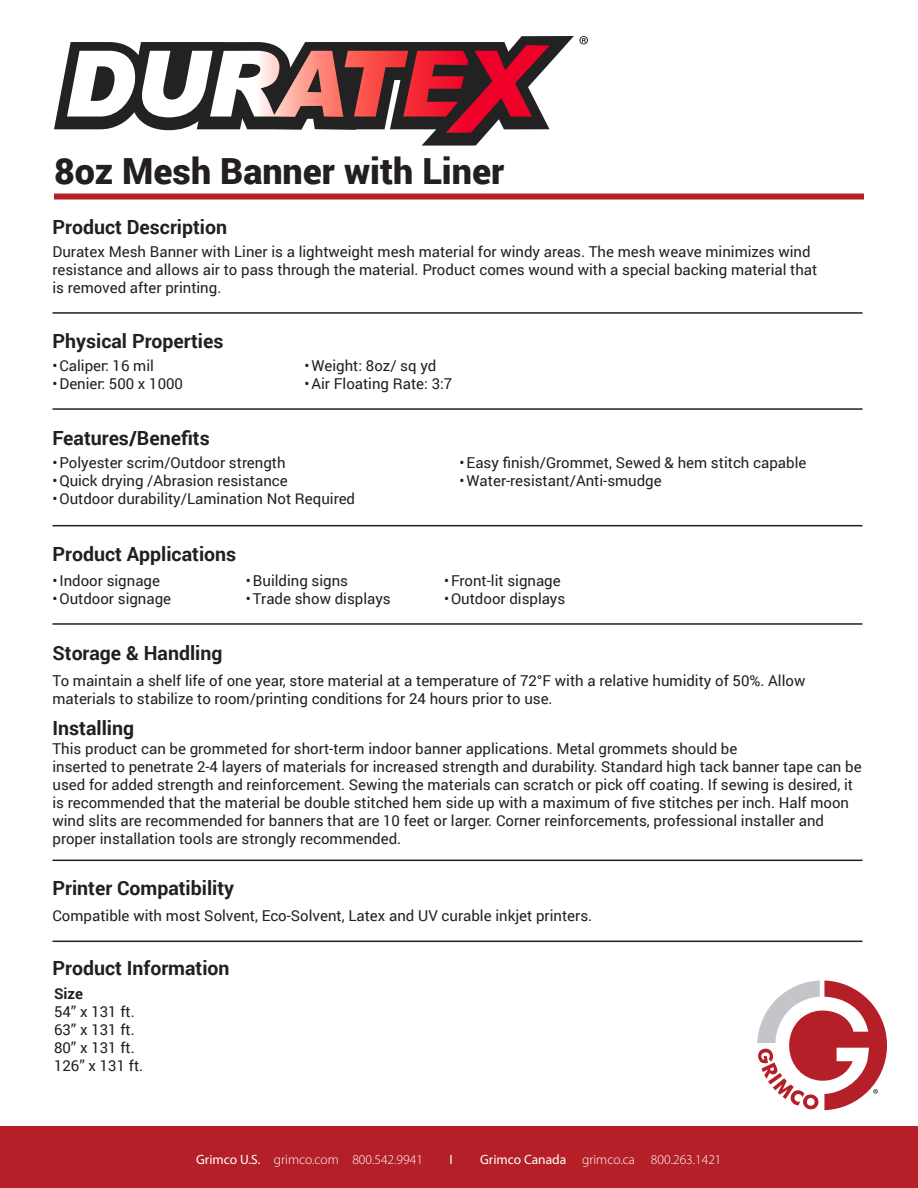
<style>
.page{position:relative;width:918px;height:1188px;background:#fff}
.page>*{position:absolute;margin:0;border:0;box-sizing:border-box;transform-origin:0 0}
.t1{font:900 36px "Roboto";color:#231f20}
.t2{font:700 19.5px "Roboto";color:#231f20}
.t3{font:15px/18px "Roboto";color:#231f20}
.t4{font:700 15px "Roboto";color:#231f20}
.t5{font:300 13.5px "Myriad Pro";color:#fff}
.t6{font:13.5px "Myriad Pro";color:#fff}
.s1{font-weight:400}
</style>
<div class="page">
<div style="left:0;top:1126px;width:918px;height:62px;background:#b51f27"></div>
<svg style="left:757px;top:980px;width:130px;height:131px"></svg>
<svg style="left:54px;top:36px;width:520px;height:110px"></svg>
<svg style="left:579px;top:36px;width:9px;height:8px"></svg>
<svg style="left:67px;top:45px;width:483px;height:88px"></svg>
<div style="left:54px;top:194px;width:810px;height:6px;background:#b51f27"></div>
<hr style="left:52px;top:312px;width:810px;height:2px;background:#231f20">
<hr style="left:52px;top:408px;width:810px;height:2px;background:#231f20">
<hr style="left:52px;top:525px;width:810px;height:1px;background:#231f20">
<hr style="left:52px;top:623px;width:810px;height:2px;background:#231f20">
<hr style="left:52px;top:860px;width:810px;height:1px;background:#231f20">
<hr style="left:52px;top:941px;width:810px;height:1px;background:#231f20">
<p class="t1" style="left:54px;top:145px;width:452px">8oz Mesh Banner with Liner</p>
<p class="t2" style="left:52px;top:213px;width:176px">Product Description</p>
<p class="t3" style="left:52px;top:242px;width:760px">Duratex Mesh Banner with Liner is a lightweight mesh material for windy areas. The mesh weave minimizes wind</p>
<p class="t3" style="left:52px;top:260px;width:766px">resistance and allows air to pass through the material. Product comes wound with a special backing material that</p>
<p class="t3" style="left:52px;top:278px;width:170px">is removed after printing.</p>
<p class="t2" style="left:52px;top:328px;width:172px">Physical Properties</p>
<p class="t3" style="left:52px;top:356px;width:103px">•Caliper: 16 mil</p>
<p class="t3" style="left:52px;top:374px;width:132px">•Denier: 500 x 1000</p>
<p class="t3" style="left:304px;top:356px;width:133px">•Weight: 8oz/ sq yd</p>
<p class="t3" style="left:304px;top:374px;width:149px">•Air Floating Rate: 3:7</p>
<p class="t2" style="left:52px;top:425px;width:159px">Features/Benefits</p>
<p class="t3" style="left:52px;top:453px;width:235px">•Polyester scrim/Outdoor strength</p>
<p class="t3" style="left:52px;top:471px;width:237px">•Quick drying /Abrasion resistance</p>
<p class="t3" style="left:52px;top:489px;width:304px">•Outdoor durability/Lamination Not Required</p>
<p class="t3" style="left:460px;top:453px;width:348px">•Easy finish/Grommet, Sewed &amp; hem stitch capable</p>
<p class="t3" style="left:460px;top:471px;width:204px">•Water-resistant/Anti-smudge</p>
<p class="t2" style="left:52px;top:540px;width:185px">Product Applications</p>
<p class="t3" style="left:52px;top:571px;width:109px">•Indoor signage</p>
<p class="t3" style="left:52px;top:589px;width:120px">•Outdoor signage</p>
<p class="t2" style="left:52px;top:639px;width:171px">Storage &amp; Handling</p>
<p class="t3" style="left:246px;top:571px;width:104px">•Building signs</p>
<p class="t3" style="left:246px;top:589px;width:146px">•Trade show displays</p>
<p class="t3" style="left:444px;top:571px;width:118px">•Front-lit signage</p>
<p class="t3" style="left:444px;top:589px;width:123px">•Outdoor displays</p>
<p class="t3" style="left:52px;top:671px;width:754px">To maintain a shelf life of one year, store material at a temperature of 72°F with a relative humidity of 50%. Allow</p>
<p class="t3" style="left:52px;top:689px;width:502px">materials to stabilize to room/printing conditions for 24 hours prior to use.</p>
<p class="t3" style="left:52px;top:740px;width:686px">This product can be grommeted for short-term indoor banner applications. Metal grommets should be</p>
<p class="t3" style="left:52px;top:758px;width:811px">inserted to penetrate 2-4 layers of materials for increased strength and durability. Standard high tack banner tape can be used for added strength and reinforcement. Sewing the materials can scratch or pick off coating. If sewing is desired, it is recommended that the material be double stitched hem side up with a maximum of five stitches per inch. Half moon wind slits are recommended for banners that are 10 feet or larger. Corner reinforcements, professional installer and</p>
<p class="t3" style="left:52px;top:830px;width:350px">proper installation tools are strongly recommended.</p>
<p class="t2" style="left:52px;top:715px;width:83px">Installing</p>
<p class="t2" style="left:52px;top:874px;width:183px">Printer Compatibility</p>
<p class="t3" style="left:52px;top:906px;width:541px">Compatible with most Solvent, Eco-Solvent, Latex and UV curable inkjet printers.</p>
<p class="t2" style="left:52px;top:955px;width:179px">Product Information</p>
<p class="t4" style="left:54px;top:983px;width:30px">Size</p>
<p class="t3" style="left:54px;top:1002px;width:82px">54” x 131 ft.</p>
<p class="t3" style="left:54px;top:1020px;width:82px">63” x 131 ft.</p>
<p class="t3" style="left:54px;top:1038px;width:82px">80” x 131 ft.</p>
<p class="t3" style="left:54px;top:1056px;width:91px">126” x 131 ft.</p>
<p class="t5" style="left:196px;top:1151px;width:228px"><span class="s1">Grimco U.S.</span> grimco.com 800.542.9941</p>
<p class="t6" style="left:450px;top:1151px;width:5px">I</p>
<p class="t5" style="left:480px;top:1151px;width:243px"><span class="s1">Grimco Canada</span> grimco.ca 800.263.1421</p>
</div>
